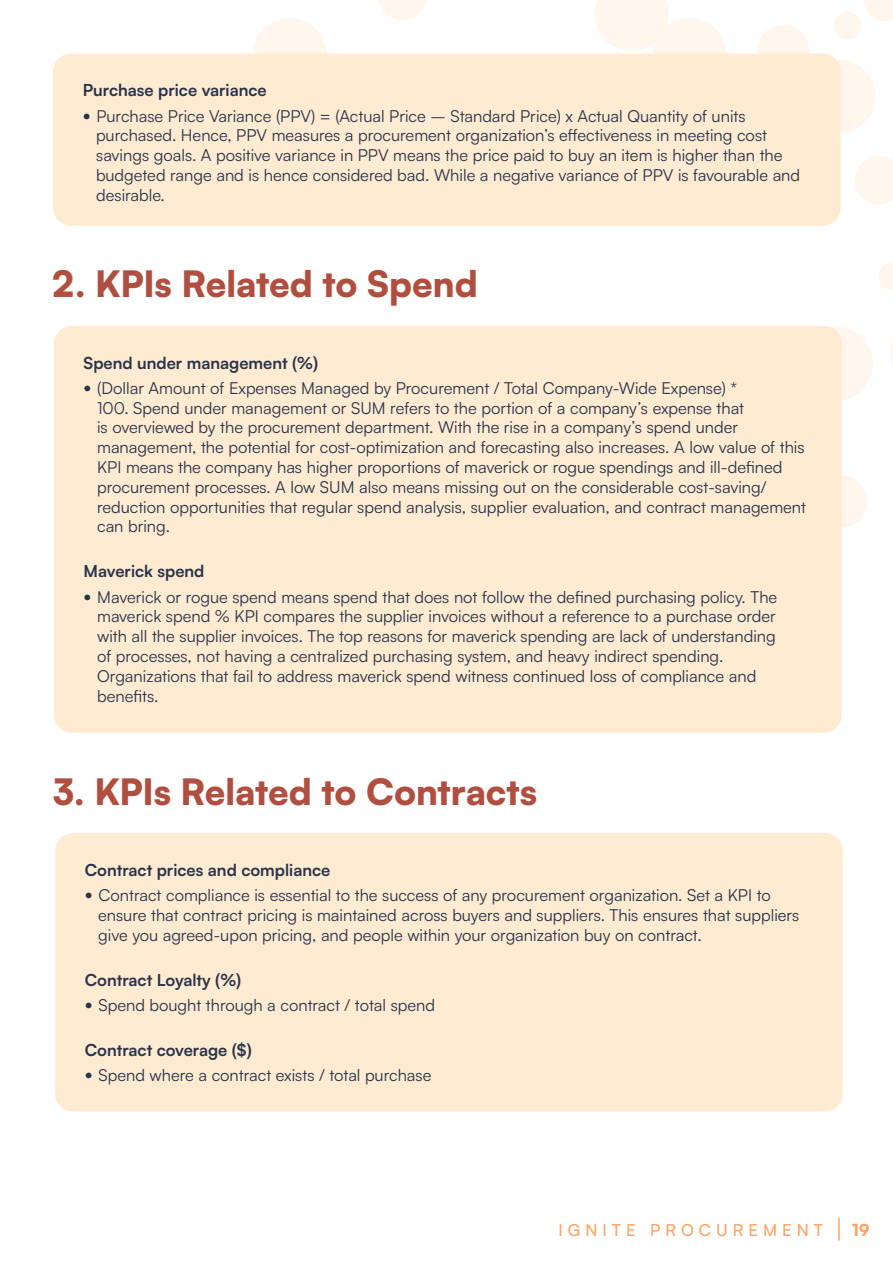
<style>
.page{position:relative;width:893px;height:1263px;background:#fff}
.page>*{position:absolute;margin:0;border:0;box-sizing:border-box;transform-origin:0 0}
.t1{font:900 36px "Satoshi";letter-spacing:-.005em;color:#b04f40}
.t2{font:16.5px/19.8px "Satoshi";color:#28344b}
.t3{font:700 16.5px "Satoshi";color:#28344b}
.t4{font:500 16.5px "Satoshi";letter-spacing:.3em;color:#ffa364}
.t5{font:900 16.5px "Satoshi";color:#ffa364}
.s1{font-size:21px}
</style>
<div class="page">
<hr style="left:838px;top:1218px;width:2px;height:23px;background:#ffa364">
<div style="left:798px;top:327px;width:75px;height:74px;background:#fff7ee;border-radius:50%"></div>
<div style="left:798px;top:59px;width:78px;height:74px;background:#fff7ee;border-radius:50%"></div>
<div style="left:652px;top:18px;width:75px;height:74px;background:#fff7ee;border-radius:50%"></div>
<div style="left:253px;top:18px;width:74px;height:74px;background:#fff7ee;border-radius:50%"></div>
<svg style="left:595px;top:0;width:74px;height:51px"></svg>
<svg style="left:855px;top:156px;width:38px;height:49px"></svg>
<svg style="left:379px;top:0;width:47px;height:20px"></svg>
<svg style="left:879px;top:263px;width:14px;height:27px"></svg>
<div style="left:834px;top:12px;width:27px;height:27px;background:#fff7ee;border-radius:50%"></div>
<svg style="left:891px;top:340px;width:2px;height:27px"></svg>
<svg style="left:864px;top:0;width:29px;height:21px"></svg>
<svg style="left:842px;top:475px;width:25px;height:52px"></svg>
<div style="left:757px;top:25px;width:52px;height:53px;background:#fff7ee;border-radius:50%"></div>
<div style="left:53px;top:54px;width:788px;height:172px;background:#ffebd2;border-radius:18px"></div>
<div style="left:54px;top:326px;width:788px;height:407px;background:#ffebd2;border-radius:18px"></div>
<div style="left:55px;top:833px;width:788px;height:278px;background:#ffebd2;border-radius:18px"></div>
<p class="t3" style="left:83px;top:78px;width:186px">Purchase price variance</p>
<p class="t2" style="left:96px;top:105px;width:705px;text-indent:-13px"><span class="s1">•</span> Purchase Price Variance (PPV) = (Actual Price – Standard Price) x Actual Quantity of units purchased. Hence, PPV measures a procurement organization’s effectiveness in meeting cost savings goals. A positive variance in PPV means the price paid to buy an item is higher than the budgeted range and is hence considered bad. While a negative variance of PPV is favourable and desirable.</p>
<h1 class="t1" style="left:52px;top:257px;width:427px">2. KPIs Related to Spend</h1>
<p class="t3" style="left:84px;top:351px;width:236px">Spend under management (%)</p>
<p class="t2" style="left:97px;top:377px;width:710px;text-indent:-13px"><span class="s1">•</span> (Dollar Amount of Expenses Managed by Procurement / Total Company-Wide Expense) *<br>100. Spend under management or SUM refers to the portion of a company’s expense that<br>is overviewed by the procurement department. With the rise in a company’s spend under management, the potential for cost-optimization and forecasting also increases. A low value of this KPI means the company has higher proportions of maverick or rogue spendings and ill-defined procurement processes. A low SUM also means missing out on the considerable cost-saving/ reduction opportunities that regular spend analysis, supplier evaluation, and contract management can bring.</p>
<p class="t3" style="left:84px;top:559px;width:122px">Maverick spend</p>
<p class="t2" style="left:97px;top:586px;width:682px;text-indent:-13px"><span class="s1">•</span> Maverick or rogue spend means spend that does not follow the defined purchasing policy. The maverick spend % KPI compares the supplier invoices without a reference to a purchase order with all the supplier invoices. The top reasons for maverick spending are lack of understanding of processes, not having a centralized purchasing system, and heavy indirect spending.<br>Organizations that fail to address maverick spend witness continued loss of compliance and benefits.</p>
<h1 class="t1" style="left:53px;top:764px;width:485px">3. KPIs Related to Contracts</h1>
<p class="t3" style="left:85px;top:858px;width:247px">Contract prices and compliance</p>
<p class="t2" style="left:98px;top:884px;width:703px;text-indent:-13px"><span class="s1">•</span> Contract compliance is essential to the success of any procurement organization. Set a KPI to ensure that contract pricing is maintained across buyers and suppliers. This ensures that suppliers give you agreed-upon pricing, and people within your organization buy on contract.</p>
<p class="t3" style="left:85px;top:968px;width:158px">Contract Loyalty (%)</p>
<p class="t2" style="left:85px;top:994px;width:352px"><span class="s1">•</span> Spend bought through a contract / total spend</p>
<p class="t3" style="left:85px;top:1038px;width:169px">Contract coverage ($)</p>
<p class="t2" style="left:85px;top:1064px;width:348px"><span class="s1">•</span> Spend where a contract exists / total purchase</p>
<p class="t4" style="left:558px;top:1218px;width:266px">IGNITE PROCUREMENT</p>
<p class="t5" style="left:852px;top:1217px;width:19px">19</p>
</div>
